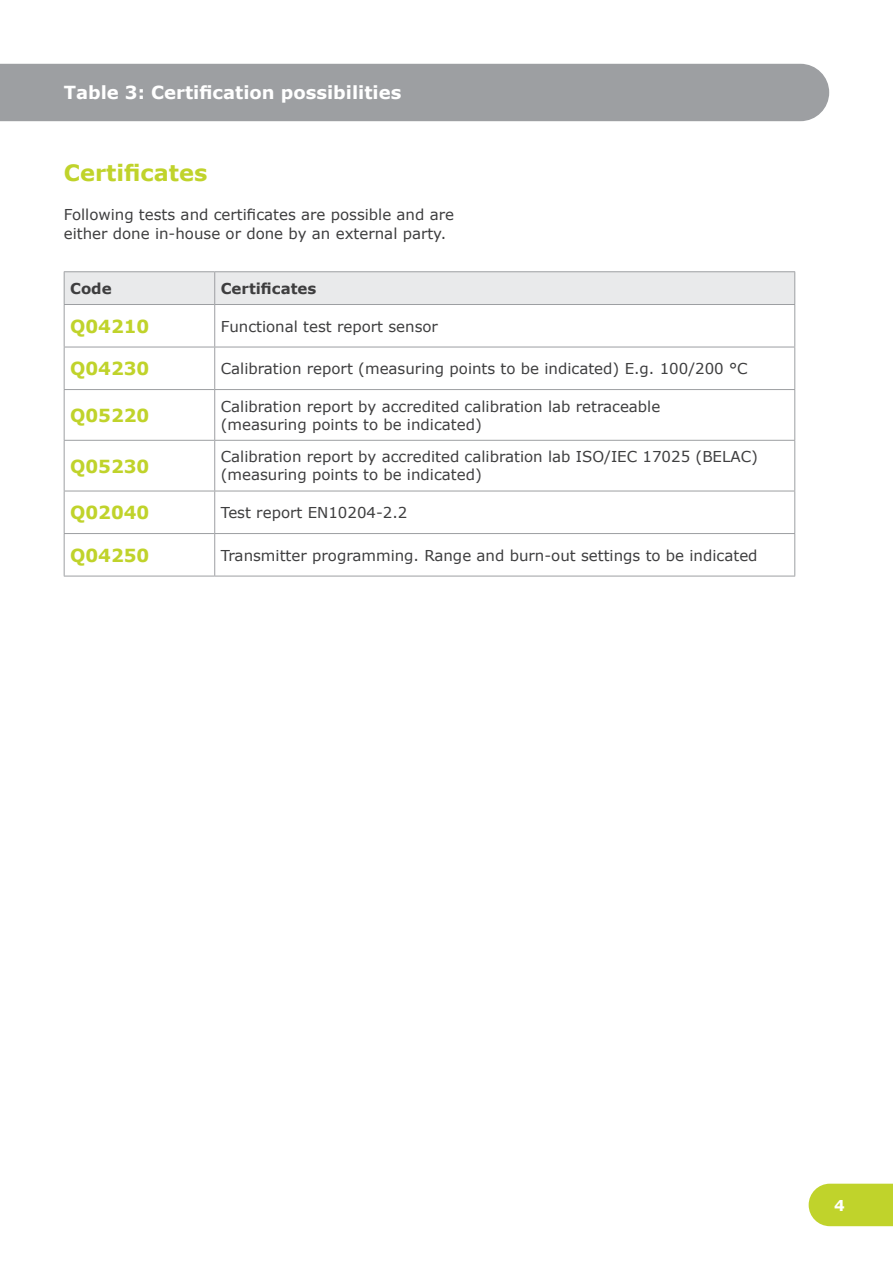
<style>
.page{position:relative;width:893px;height:1263px;background:#fff}
.page>*{position:absolute;margin:0;border:0;box-sizing:border-box;transform-origin:0 0}
.t1{font:700 22.5px "Verdana";color:#c0d32b}
.t2{font:700 18px "Verdana";color:#c0d32b}
.t3{font:700 18px "Verdana";color:#fff}
.t4{font:15px/18px "Verdana";color:#3e3e3f}
.t5{font:700 15px "Verdana";color:#3e3e3f}
.t6{font:700 15px "Verdana";color:#fff}
</style>
<div class="page">
<div style="left:809px;top:1184px;width:84px;height:42px;background:#c0d32b"></div>
<div style="left:0;top:64px;width:829px;height:57px;background:#9d9fa2"></div>
<div style="left:65px;top:272px;width:729px;height:32px;background:#e9eaeb"></div>
<hr style="left:64px;top:271px;width:151px;height:1px;background:#9d9fa2">
<hr style="left:64px;top:272px;width:1px;height:32px;background:#9d9fa2">
<hr style="left:215px;top:271px;width:580px;height:1px;background:#9d9fa2">
<hr style="left:214px;top:272px;width:1px;height:32px;background:#9d9fa2">
<hr style="left:794px;top:272px;width:1px;height:32px;background:#9d9fa2">
<hr style="left:64px;top:304px;width:151px;height:1px;background:#9d9fa2">
<hr style="left:64px;top:305px;width:1px;height:42px;background:#9d9fa2">
<hr style="left:215px;top:304px;width:580px;height:1px;background:#9d9fa2">
<hr style="left:214px;top:305px;width:1px;height:42px;background:#9d9fa2">
<hr style="left:794px;top:305px;width:1px;height:42px;background:#9d9fa2">
<hr style="left:64px;top:347px;width:151px;height:1px;background:#9d9fa2">
<hr style="left:64px;top:347px;width:1px;height:42px;background:#9d9fa2">
<hr style="left:215px;top:347px;width:580px;height:1px;background:#9d9fa2">
<hr style="left:214px;top:347px;width:1px;height:42px;background:#9d9fa2">
<hr style="left:794px;top:347px;width:1px;height:42px;background:#9d9fa2">
<hr style="left:64px;top:389px;width:151px;height:1px;background:#9d9fa2">
<hr style="left:64px;top:390px;width:1px;height:50px;background:#9d9fa2">
<hr style="left:215px;top:389px;width:580px;height:1px;background:#9d9fa2">
<hr style="left:214px;top:390px;width:1px;height:50px;background:#9d9fa2">
<hr style="left:794px;top:390px;width:1px;height:50px;background:#9d9fa2">
<hr style="left:64px;top:440px;width:151px;height:1px;background:#9d9fa2">
<hr style="left:64px;top:441px;width:1px;height:50px;background:#9d9fa2">
<hr style="left:215px;top:440px;width:580px;height:1px;background:#9d9fa2">
<hr style="left:214px;top:441px;width:1px;height:50px;background:#9d9fa2">
<hr style="left:794px;top:441px;width:1px;height:50px;background:#9d9fa2">
<hr style="left:64px;top:491px;width:151px;height:1px;background:#9d9fa2">
<hr style="left:64px;top:491px;width:1px;height:42px;background:#9d9fa2">
<hr style="left:215px;top:491px;width:580px;height:1px;background:#9d9fa2">
<hr style="left:214px;top:491px;width:1px;height:42px;background:#9d9fa2">
<hr style="left:794px;top:491px;width:1px;height:42px;background:#9d9fa2">
<hr style="left:64px;top:533px;width:151px;height:1px;background:#9d9fa2">
<hr style="left:64px;top:534px;width:1px;height:42px;background:#9d9fa2">
<hr style="left:215px;top:533px;width:580px;height:1px;background:#9d9fa2">
<hr style="left:214px;top:534px;width:1px;height:42px;background:#9d9fa2">
<hr style="left:794px;top:534px;width:1px;height:42px;background:#9d9fa2">
<hr style="left:64px;top:576px;width:151px;height:1px;background:#9d9fa2">
<hr style="left:215px;top:576px;width:580px;height:1px;background:#9d9fa2">
<p class="t3" style="left:64px;top:81px;width:339px">Table 3: Certification possibilities</p>
<h1 class="t1" style="left:64px;top:158px;width:145px">Certificates</h1>
<p class="t4" style="left:64px;top:205px;width:392px;line-height:19.5px">Following tests and certificates are possible and are either done in-house or done by an external party.</p>
<p class="t5" style="left:70px;top:279px;width:43px">Code</p>
<p class="t5" style="left:221px;top:279px;width:97px">Certificates</p>
<p class="t2" style="left:70px;top:314px;width:81px">Q04210</p>
<p class="t4" style="left:221px;top:317px;width:219px">Functional test report sensor</p>
<p class="t2" style="left:70px;top:357px;width:81px">Q04230</p>
<p class="t4" style="left:221px;top:360px;width:528px">Calibration report (measuring points to be indicated) E.g. 100/200 °C</p>
<p class="t2" style="left:70px;top:404px;width:81px">Q05220</p>
<p class="t4" style="left:221px;top:397px;width:441px">Calibration report by accredited calibration lab retraceable (measuring points to be indicated)</p>
<p class="t2" style="left:70px;top:454px;width:81px">Q05230</p>
<p class="t4" style="left:221px;top:448px;width:539px">Calibration report by accredited calibration lab ISO/IEC 17025 (BELAC) (measuring points to be indicated)</p>
<p class="t2" style="left:70px;top:501px;width:81px">Q02040</p>
<p class="t4" style="left:221px;top:504px;width:188px">Test report EN10204-2.2</p>
<p class="t2" style="left:70px;top:543px;width:81px">Q04250</p>
<p class="t4" style="left:221px;top:546px;width:538px">Transmitter programming. Range and burn-out settings to be indicated</p>
<p class="t6" style="left:834px;top:1195px;width:12px">4</p>
</div>
